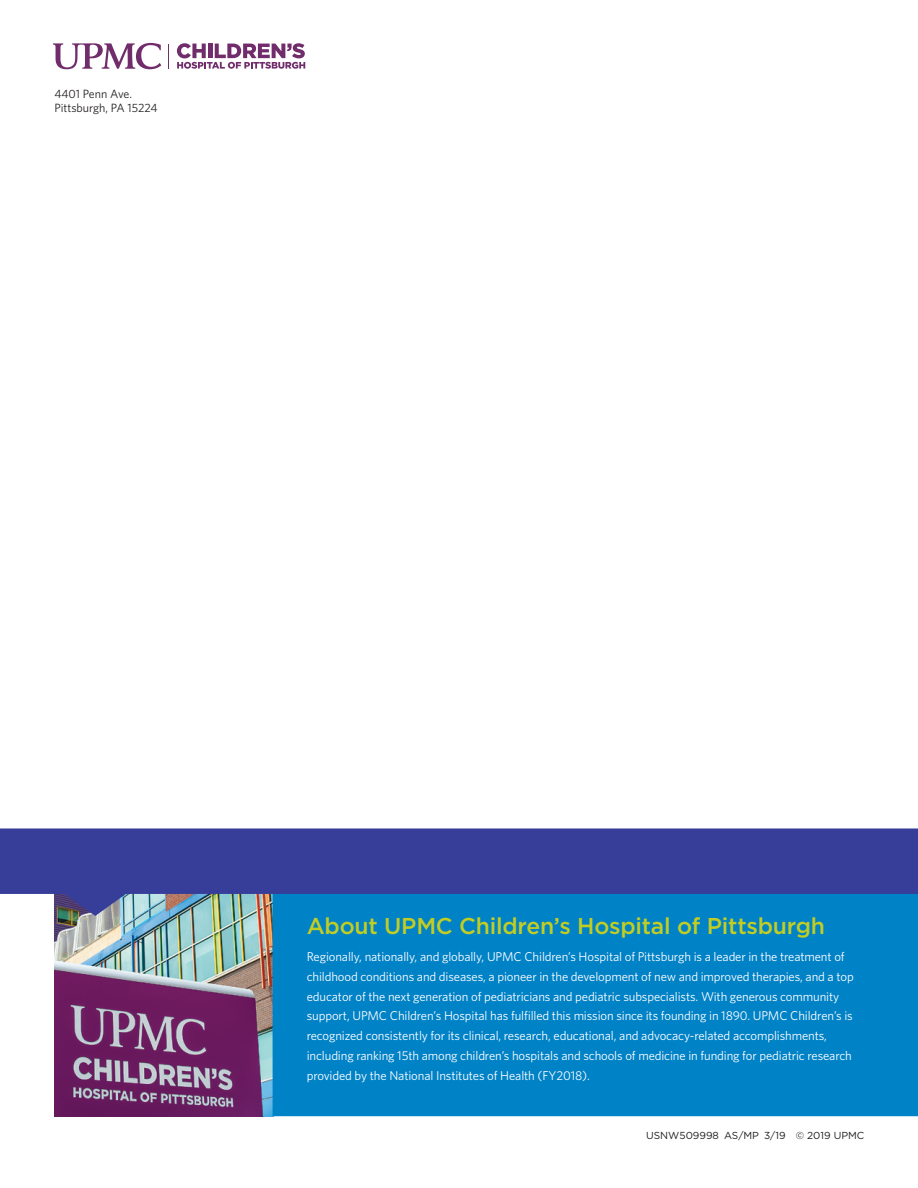
<style>
.page{position:relative;width:918px;height:1188px;background:#fff}
.page>*{position:absolute;margin:0;border:0;box-sizing:border-box;transform-origin:0 0}
.t1{font:500 22.8px "Gotham";letter-spacing:-.01em;color:#c2cd23}
.Body_Copy{font:12.75px/20px "Whitney";letter-spacing:-.01em;color:#fff}
.t2{font:12px "Whitney";color:#231f20}
.BodyCopy{font:10.2px "Gotham";color:#231f20}
</style>
<div class="page">
<svg style="left:53px;top:43px;width:108px;height:26px"></svg>
<svg style="left:168px;top:44px;width:1px;height:25px"></svg>
<svg style="left:177px;top:43px;width:128px;height:26px"></svg>
<img style="left:55px;top:916px;width:218px;height:200px">
<div style="left:273px;top:862px;width:645px;height:254px;background:#0082c7"></div>
<svg style="left:0;top:828px;width:918px;height:88px;fill:#373e99"></svg>
<p class="t2" style="left:54px;top:87px;width:79px">4401 Penn Ave.</p>
<p class="t2" style="left:54px;top:101px;width:105px">Pittsburgh, PA 15224</p>
<p class="t1" style="left:307px;top:911px;width:520px">About UPMC Children’s Hospital of Pittsburgh</p>
<p class="Body_Copy" style="left:307px;top:946px;width:549px">Regionally, nationally, and globally, UPMC Children’s Hospital of Pittsburgh is a leader in the treatment of childhood conditions and diseases, a pioneer in the development of new and improved therapies, and a top educator of the next generation of pediatricians and pediatric subspecialists. With generous community support, UPMC Children’s Hospital has fulfilled this mission since its founding in 1890. UPMC Children’s is recognized consistently for its clinical, research, educational, and advocacy-related accomplishments, including ranking 15th among children’s hospitals and schools of medicine in funding for pediatric research provided by the National Institutes of Health (FY2018).</p>
<p class="BodyCopy" style="left:646px;top:1129px;width:220px">USNW509998 AS/MP 3/19 © 2019 UPMC</p>
</div>
